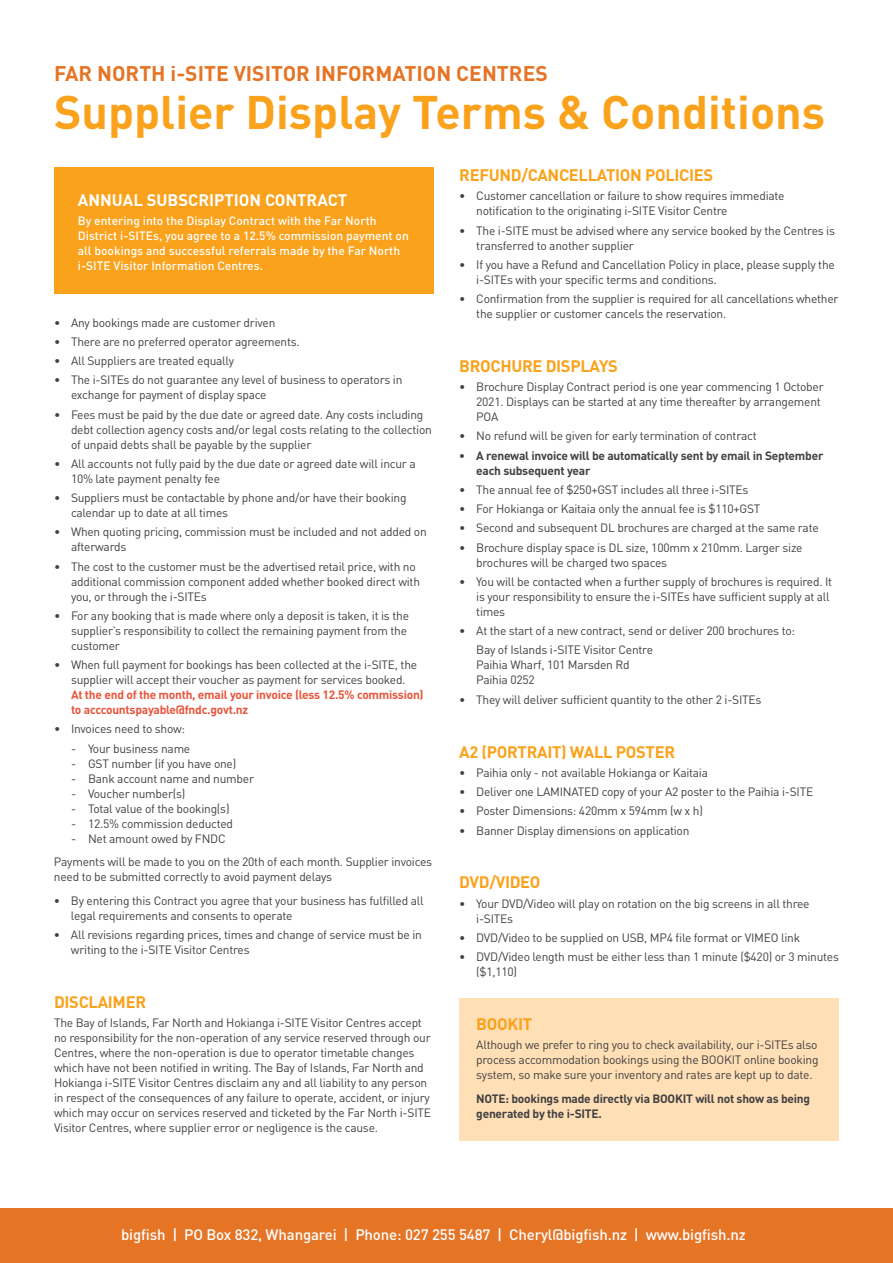
<style>
.page{position:relative;width:893px;height:1263px;background:#fff}
.page>*{position:absolute;margin:0;border:0;box-sizing:border-box;transform-origin:0 0}
.t1{font:700 46.5px "DIN";color:#faa21b}
.t2{font:700 21px "DIN";color:#e67425}
.t3{font:700 16.5px "DIN";letter-spacing:-.02em;color:#faa21b}
.t4{font:700 16.5px "DIN";color:#fff}
.t5{font:500 15px "DIN";letter-spacing:-.01em;color:#fff}
.t6{font:12px/15px "DIN";letter-spacing:-.02em;color:#414042}
.t7{font:500 12px/15px "DIN";color:#fff}
.t8{font:700 12px/15px "DIN";letter-spacing:-.02em;color:#414042}
.t9{font:700 12px/15px "DIN";letter-spacing:-.02em;color:#e7553d}
</style>
<div class="page">
<div style="left:459px;top:999px;width:380px;height:142px;background:#ffdfb6"></div>
<div style="left:0;top:1209px;width:893px;height:54px;background:#e67425"></div>
<div style="left:54px;top:168px;width:380px;height:126px;background:#faa21b"></div>
<h2 class="t2" style="left:54px;top:59px;width:495px">FAR NORTH i-SITE VISITOR INFORMATION CENTRES</h2>
<h1 class="t1" style="left:54px;top:81px;width:773px">Supplier Display Terms &amp; Conditions</h1>
<h3 class="t4" style="left:78px;top:189px;width:271px">ANNUAL SUBSCRIPTION CONTRACT</h3>
<p class="t7" style="left:78px;top:213px;width:332px">By entering into the Display Contract with the Far North District i-SITEs, you agree to a 12.5% commission payment on all bookings and successful referrals made by the Far North i-SITE Visitor Information Centres.</p>
<p class="t6" style="left:54px;top:315px;width:223px">• Any bookings made are customer driven</p>
<p class="t6" style="left:54px;top:334px;width:247px">• There are no preferred operator agreements.</p>
<p class="t6" style="left:54px;top:353px;width:182px">• All Suppliers are treated equally</p>
<p class="t6" style="left:71px;top:373px;width:333px;text-indent:-17px">• The i-SITEs do not guarantee any level of business to operators in exchange for payment of display space</p>
<p class="t6" style="left:71px;top:407px;width:362px;text-indent:-17px">• Fees must be paid by the due date or agreed date. Any costs including debt collection agency costs and/or legal costs relating to the collection of unpaid debts shall be payable by the supplier</p>
<p class="t6" style="left:71px;top:456px;width:346px;text-indent:-17px">• All accounts not fully paid by the due date or agreed date will incur a<br>10% late payment penalty fee</p>
<p class="t6" style="left:71px;top:490px;width:337px;text-indent:-17px">• Suppliers must be contactable by phone and/or have their booking calendar up to date at all times</p>
<p class="t6" style="left:71px;top:525px;width:357px;text-indent:-17px">• When quoting pricing, commission must be included and not added on afterwards</p>
<p class="t6" style="left:71px;top:559px;width:351px;text-indent:-17px">• The cost to the customer must be the advertised retail price, with no additional commission component added whether booked direct with you, or through the i-SITEs</p>
<p class="t6" style="left:71px;top:608px;width:339px;text-indent:-17px">• For any booking that is made where only a deposit is taken, it is the supplier’s responsibility to collect the remaining payment from the customer</p>
<p class="t6" style="left:54px;top:657px;width:365px;text-align:center">• When full payment for bookings has been collected at the i-SITE, the supplier will accept their voucher as payment for services booked.</p>
<p class="t9" style="left:71px;top:687px;width:354px">At the end of the month, email your invoice (less 12.5% commission) to acccountspayable@fndc.govt.nz</p>
<p class="t6" style="left:54px;top:722px;width:133px">• Invoices need to show:</p>
<p class="t6" style="left:71px;top:741px;width:121px">- Your business name</p>
<p class="t6" style="left:71px;top:756px;width:167px">- GST number (if you have one)</p>
<p class="t6" style="left:71px;top:771px;width:185px">- Bank account name and number</p>
<p class="t6" style="left:71px;top:786px;width:116px">- Voucher number(s)</p>
<p class="t6" style="left:71px;top:801px;width:160px">- Total value of the booking(s)</p>
<p class="t6" style="left:71px;top:816px;width:164px">- 12.5% commission deducted</p>
<p class="t6" style="left:54px;top:827px;width:380px;line-height:23.5px;text-indent:17px">- Net amount owed by FNDC<br>Payments will be made to you on the 20th of each month. Supplier invoices</p>
<p class="t6" style="left:54px;top:869px;width:280px">need to be submitted correctly to avoid payment delays</p>
<p class="t6" style="left:71px;top:893px;width:354px;text-indent:-17px">• By entering this Contract you agree that your business has fulfilled all legal requirements and consents to operate</p>
<p class="t6" style="left:71px;top:927px;width:352px;text-indent:-17px">• All revisions regarding prices, times and change of service must be in writing to the i-SITE Visitor Centres</p>
<h3 class="t3" style="left:54px;top:991px;width:94px">DISCLAIMER</h3>
<p class="t6" style="left:54px;top:1015px;width:378px">The Bay of Islands, Far North and Hokianga i-SITE Visitor Centres accept no responsibility for the non-operation of any service reserved through our Centres, where the non-operation is due to operator timetable changes which have not been notified in writing. The Bay of Islands, Far North and Hokianga i-SITE Visitor Centres disclaim any and all liability to any person in respect of the consequences of any failure to operate, accident, or injury which may occur on services reserved and ticketed by the Far North i-SITE Visitor Centres, where supplier error or negligence is the cause.</p>
<h3 class="t3" style="left:459px;top:164px;width:256px">REFUND/CANCELLATION POLICIES</h3>
<p class="t6" style="left:476px;top:189px;width:310px;text-indent:-17px">• Customer cancellation or failure to show requires immediate notification to the originating i-SITE Visitor Centre</p>
<p class="t6" style="left:476px;top:223px;width:360px;text-indent:-17px">• The i-SITE must be advised where any service booked by the Centres is transferred to another supplier</p>
<p class="t6" style="left:476px;top:257px;width:360px;text-indent:-17px">• If you have a Refund and Cancellation Policy in place, please supply the i-SITEs with your specific terms and conditions.</p>
<p class="t6" style="left:476px;top:291px;width:364px;text-indent:-17px">• Confirmation from the supplier is required for all cancellations whether the supplier or customer cancels the reservation.</p>
<h3 class="t3" style="left:459px;top:355px;width:160px">BROCHURE DISPLAYS</h3>
<p class="t6" style="left:476px;top:380px;width:349px;text-indent:-17px">• Brochure Display Contract period is one year commencing 1 October<br>2021. Displays can be started at any time thereafter by arrangement<br>POA</p>
<p class="t6" style="left:459px;top:429px;width:299px">• No refund will be given for early termination of contract</p>
<p class="t8" style="left:476px;top:447px;width:349px;text-indent:-17px">• A renewal invoice will be automatically sent by email in September each subsequent year</p>
<p class="t6" style="left:459px;top:482px;width:291px">• The annual fee of $250+GST includes all three i-SITEs</p>
<p class="t6" style="left:459px;top:502px;width:303px">• For Hokianga or Kaitaia only the annual fee is $110+GST</p>
<p class="t6" style="left:459px;top:521px;width:361px">• Second and subsequent DL brochures are charged at the same rate</p>
<p class="t6" style="left:476px;top:540px;width:328px;text-indent:-17px">• Brochure display space is DL size, 100mm x 210mm. Larger size brochures will be charged two spaces</p>
<p class="t6" style="left:476px;top:574px;width:357px;text-indent:-17px">• You will be contacted when a further supply of brochures is required. It is your responsibility to ensure the i-SITEs have sufficient supply at all times</p>
<p class="t6" style="left:476px;top:621px;width:320px;line-height:19.2px;text-indent:-17px">• At the start of a new contract, send or deliver 200 brochures to:<br>Bay of Islands i-SITE Visitor Centre</p>
<p class="t6" style="left:476px;top:658px;width:155px">Paihia Wharf, 101 Marsden Rd<br>Paihia 0252</p>
<p class="t6" style="left:459px;top:692px;width:304px">• They will deliver sufficient quantity to the other 2 i-SITEs</p>
<h3 class="t3" style="left:459px;top:740px;width:217px">A2 (PORTRAIT) WALL POSTER</h3>
<p class="t6" style="left:459px;top:765px;width:250px">• Paihia only - not available Hokianga or Kaitaia</p>
<p class="t6" style="left:459px;top:784px;width:355px">• Deliver one LAMINATED copy of your A2 poster to the Paihia i-SITE</p>
<p class="t6" style="left:459px;top:804px;width:245px">• Poster Dimensions: 420mm x 594mm (w x h)</p>
<p class="t6" style="left:459px;top:823px;width:232px">• Banner Display dimensions on application</p>
<h3 class="t3" style="left:459px;top:871px;width:83px">DVD/VIDEO</h3>
<p class="t6" style="left:476px;top:896px;width:335px;text-indent:-17px">• Your DVD/Video will play on rotation on the big screens in all three i-SITEs</p>
<p class="t6" style="left:459px;top:930px;width:342px">• DVD/Video to be supplied on USB, MP4 file format or VIMEO link</p>
<p class="t6" style="left:476px;top:949px;width:364px;text-indent:-17px">• DVD/Video length must be either less than 1 minute ($420) or 3 minutes ($1,110)</p>
<h3 class="t3" style="left:476px;top:1013px;width:57px">BOOKIT</h3>
<p class="t6" style="left:476px;top:1037px;width:344px;text-align:justify">Although we prefer to ring you to check availability, our i-SITEs also process accommodation bookings using the BOOKIT online booking system, so make sure your inventory and rates are kept up to date.</p>
<p class="t8" style="left:476px;top:1090px;width:335px">NOTE: bookings made directly via BOOKIT will not show as being generated by the i-SITE.</p>
<p class="t5" style="left:121px;top:1225px;width:626px">bigfish | PO Box 832, Whangarei | Phone: 027 255 5487 | Cheryl@bigfish.nz | www.bigfish.nz</p>
</div>
